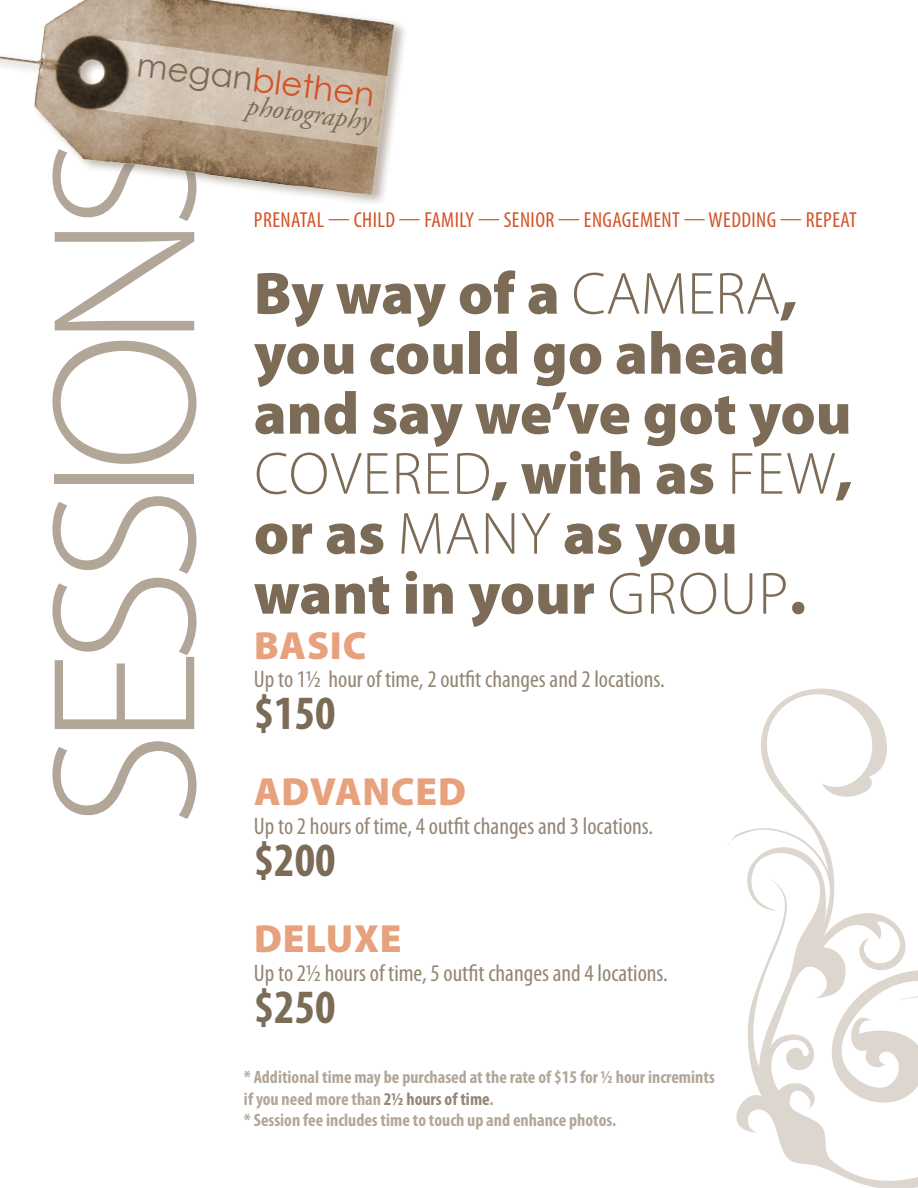
<style>
.page{position:relative;width:918px;height:1188px;background:#fff}
.page>*{position:absolute;margin:0;border:0;box-sizing:border-box;transform-origin:0 0}
.t1{font:300 207px "Myriad Pro";letter-spacing:-.07em;color:#b2a699}
.t2{font:900 60px/60px "Myriad Pro";color:#7b6b57}
.t3{font:700 condensed 48px "Myriad Pro";color:#7b6b57}
.t4{font:900 39.45px "Myriad Pro";letter-spacing:.02em;color:#e8a17d}
.t5{font:32.7px "Century Gothic";color:#d45227}
.t6{font:italic 28.2px "Adobe Garamond Pro";color:#7b6b57}
.t7{font:condensed 24px "Myriad Pro";color:#948675}
.t8{font:condensed 21.75px "Myriad Pro";letter-spacing:.02em;color:#d45227}
.t9{font:700 condensed 18px "Myriad Pro";color:#b2a699}
.s1{color:#7b6b57}
.s2{font-weight:300}
.s3{color:#948675}
</style>
<div class="page">
<img style="left:0;top:0;width:404px;height:202px">
<svg style="left:792px;top:1161px;width:126px;height:27px"></svg>
<svg style="left:728px;top:688px;width:190px;height:473px"></svg>
<p class="t5" style="left:140px;top:42px;width:241px;rotate:7deg"><span class="s1">megan</span>blethen</p>
<p class="t6" style="left:249px;top:89px;width:127px;rotate:7deg">photography</p>
<p class="t1" style="left:1px;top:828px;width:695px;rotate:-90deg">SESSIONS</p>
<p class="t8" style="left:254px;top:206px;width:604px">PRENATAL — CHILD — FAMILY — SENIOR — ENGAGEMENT — WEDDING — REPEAT</p>
<p class="t2" style="left:254px;top:261px;width:601px">By way of a <span class="s2">CAMERA</span>, you could go ahead and say we’ve got you<br><span class="s2">COVERED</span>, with as <span class="s2">FEW</span>, or as <span class="s2">MANY</span> as you want in your <span class="s2">GROUP</span>.</p>
<p class="t4" style="left:254px;top:619px;width:114px">BASIC</p>
<p class="t7" style="left:254px;top:665px;width:412px">Up to 1½ hour of time, 2 outfit changes and 2 locations.</p>
<p class="t3" style="left:254px;top:683px;width:83px">$150</p>
<p class="t4" style="left:254px;top:766px;width:213px">ADVANCED</p>
<p class="t7" style="left:254px;top:812px;width:401px">Up to 2 hours of time, 4 outfit changes and 3 locations.</p>
<p class="t3" style="left:254px;top:830px;width:83px">$200</p>
<p class="t4" style="left:254px;top:913px;width:149px">DELUXE</p>
<p class="t7" style="left:254px;top:959px;width:416px">Up to 2½ hours of time, 5 outfit changes and 4 locations.</p>
<p class="t3" style="left:254px;top:977px;width:83px">$250</p>
<p class="t9" style="left:244px;top:1066px;width:472px">* Additional time may be purchased at the rate of $15 for ½ hour incremints</p>
<p class="t9" style="left:244px;top:1087px;width:251px">if you need more than <span class="s3">2½ hours of time</span>.</p>
<p class="t9" style="left:244px;top:1109px;width:374px">* Session fee includes time to touch up and enhance photos.</p>
</div>
